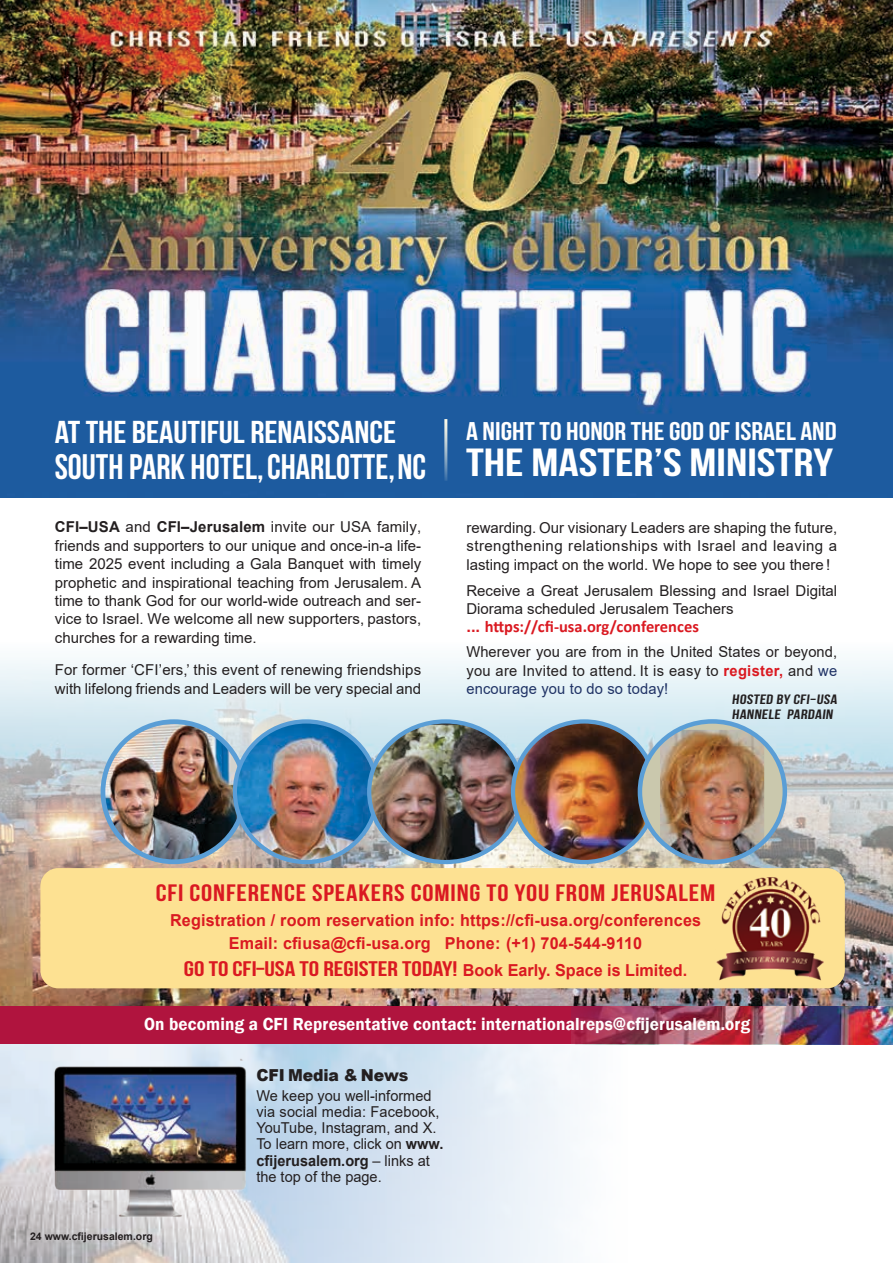
<style>
.page{position:relative;width:893px;height:1263px;background:#fff}
.page>*{position:absolute;margin:0;border:0;box-sizing:border-box;transform-origin:0 0}
.t1{font:700 39px "Bebas Neue";color:#fff;scale:1.28 1}
.t2{font:700 35.25px "Bebas Neue";color:#fff}
.t3{font:700 31.5px "Bebas Neue";color:#fff;scale:1.12 1}
.t4{font:700 25.5px "Bebas Neue";color:#fff;scale:1.15 1}
.t5{font:700 23.7px "Bebas Neue";letter-spacing:.03em;color:#da1921;scale:1.19 1}
.t6{font:700 21px "Bebas Neue";color:#da1921;scale:1.25 1}
.t7{font:600 18px "Franklin Gothic";letter-spacing:.01em;color:#fff;scale:.95 1}
.t8{font:700 16.5px/22.5px "Arial";letter-spacing:.01em;color:#da1921;text-align:center}
.t9{font:700 16.5px "Calibri";color:#da1921}
.t10{font:900 16.5px "Arial";letter-spacing:-.01em;color:#231f20;scale:.95 1}
.t11{font:15px/18.5px "Arial";color:#231f20}
.t12{font:700 13.5px/15.5px "Bebas Neue";color:#231f20;scale:1.25 1}
.t13{font:700 10.5px "Arial";color:#231f20}
.s1{font-weight:700}
.s2{font-family:"Arial"}
.s3{font-weight:700;color:#da1921}
.s4{color:#1f3265}
.s5{font-family:"Arial";font-size:16.5px}
</style>
<div class="page">
<img style="left:0;top:0;width:893px;height:497px">
<img style="left:0;top:660px;width:893px;height:346px">
<div style="left:40px;top:868px;width:805px;height:120px;background:#fde192;border-radius:18px"></div>
<img style="left:0;top:1044px;width:628px;height:219px">
<img style="left:18px;top:1051px;width:243px;height:176px">
<div style="left:0;top:1006px;width:893px;height:38px;background:#b0143e"></div>
<img style="left:572px;top:1006px;width:321px;height:38px">
<img style="left:708px;top:864px;width:126px;height:128px">
<hr style="left:444px;top:419px;width:3px;height:62px;background:#fffdeb">
<img style="left:103px;top:722px;width:132px;height:140px">
<div style="left:101px;top:719px;width:146px;height:145px;border:5px solid #5a9ed6;border-radius:50%"></div>
<img style="left:235px;top:721px;width:142px;height:141px">
<div style="left:233px;top:719px;width:146px;height:145px;border:4px solid #5a9ed6;border-radius:50%"></div>
<img style="left:369px;top:725px;width:144px;height:137px">
<div style="left:367px;top:719px;width:157px;height:145px;border:4px solid #5a9ed6;border-radius:50%"></div>
<img style="left:513px;top:721px;width:142px;height:141px">
<div style="left:511px;top:719px;width:147px;height:145px;border:4px solid #5a9ed6;border-radius:50%"></div>
<svg style="left:640px;top:721px;width:145px;height:141px;background:#b8c1b2"></svg>
<img style="left:660px;top:730px;width:104px;height:132px">
<div style="left:638px;top:719px;width:149px;height:145px;border:4px solid #5a9ed6;border-radius:50%"></div>
<h3 class="t3" style="left:55px;top:414px;width:306px">AT THE BEAUTIFUL RENAISSANCE</h3>
<h2 class="t2" style="left:55px;top:447px;width:373px">SOUTH PARK HOTEL, CHARLOTTE, NC</h2>
<p class="t11" style="left:55px;top:518px;width:368px;text-align:justify"><span class="s1">CFI–USA</span> and <span class="s1">CFI–Jerusalem</span> invite our USA family, friends and supporters to our unique and once-in-a life&shy;time 2025 event including a Gala Banquet with timely prophetic and inspirational teaching from Jerusalem. A time to thank God for our world-wide outreach and ser&shy;vice to Israel. We welcome all new supporters, pastors, churches for a rewarding time.</p>
<p class="t11" style="left:55px;top:661px;width:368px">For former ‘CFI’ers,’ this event of renewing friendships with lifelong friends and Leaders will be very special and</p>
<h3 class="t4" style="left:466px;top:418px;width:324px">A NIGHT TO HONOR THE GOD OF ISRAEL AND</h3>
<h1 class="t1" style="left:466px;top:442px;width:288px">THE MASTER’S MINISTRY</h1>
<p class="t11" style="left:466px;top:518px;width:372px;text-align:justify">rewarding. Our visionary Leaders are shaping the future, strengthening relationships with Israel and leaving a lasting impact on the world. We hope to see you there !</p>
<p class="t11" style="left:466px;top:582px;width:372px;line-height:18px">Receive a Great Jerusalem Blessing and Israel Digital<br>Diorama scheduled Jerusalem Teachers</p>
<p class="t9" style="left:466px;top:615px;width:234px"><span class="s2">...</span> https://cfi-usa.org/conferences</p>
<p class="t11" style="left:466px;top:642px;width:372px;text-align:justify">Wherever you are from in the United States or beyond, you are Invited to attend. It is easy to <span class="s3">register,</span> and <span class="s4">we encourage you to do so today!</span></p>
<p class="t12" style="left:732px;top:691px;width:87px">HOSTED BY CFI–USA<br>HANNELE PARDAIN</p>
<h3 class="t5" style="left:156px;top:879px;width:471px">CFI CONFERENCE SPEAKERS COMING TO YOU FROM JERUSALEM</h3>
<p class="t8" style="left:170px;top:909px;width:533px">Registration / room reservation info: https://cfi-usa.org/conferences<br>Email: cfiusa@cfi-usa.org Phone: (+1) 704-544-9110</p>
<h3 class="t6" style="left:184px;top:957px;width:404px">GO TO CFI–USA TO REGISTER TODAY! <span class="s5">Book Early. Space is Limited.</span></h3>
<p class="t7" style="left:144px;top:1013px;width:639px">On becoming a CFI Representative contact: internationalreps@cfijerusalem.org</p>
<p class="t13" style="left:30px;top:1228px;width:124px">24 www.cfijerusalem.org</p>
<p class="t10" style="left:256px;top:1063px;width:161px">CFI Media &amp; News</p>
<p class="t11" style="left:256px;top:1087px;width:189px;line-height:16.2px">We keep you well-informed via social media: Facebook,<br>YouTube, Instagram, and X.<br>To learn more, click on <span class="s1">www. cfijerusalem.org</span> – links at the top of the page.</p>
</div>
